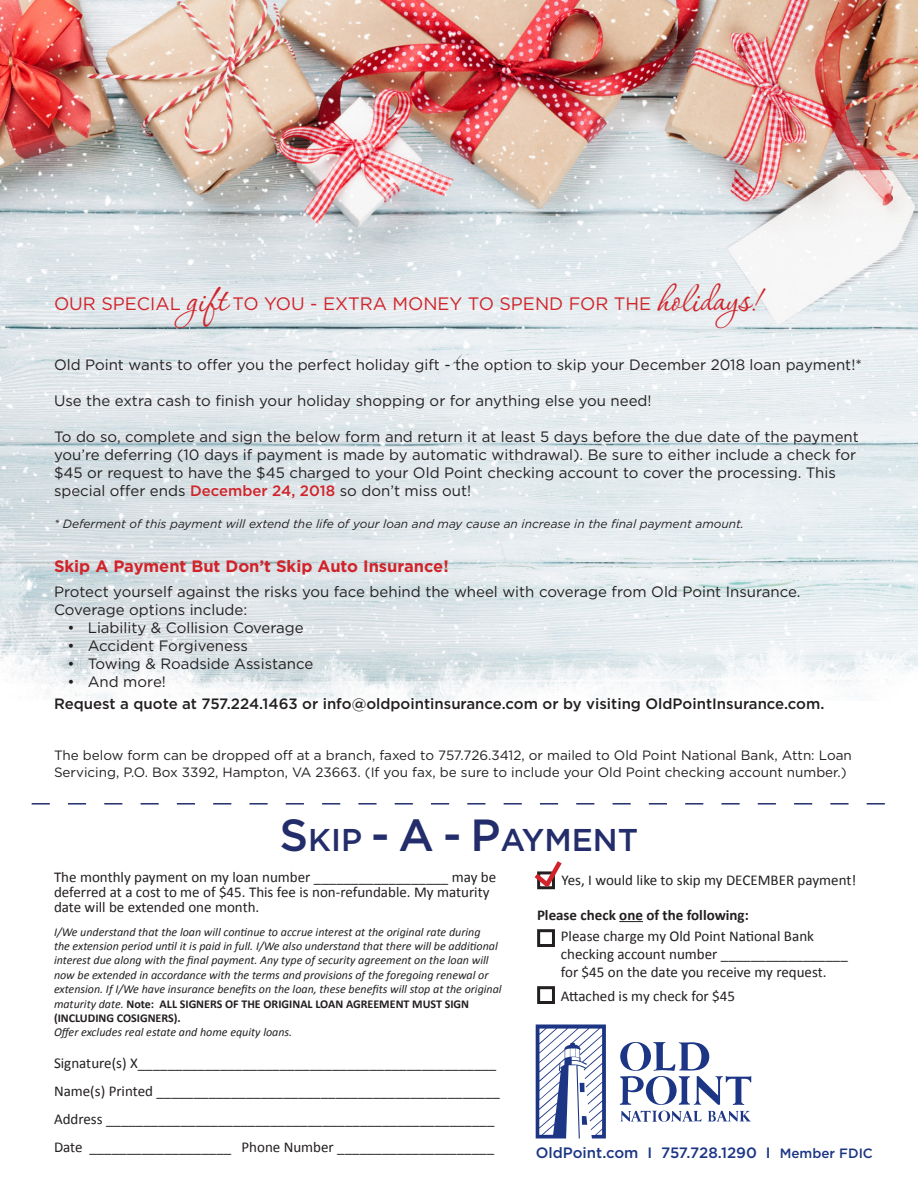
<style>
.page{position:relative;width:918px;height:1188px;background:#fff}
.page>*{position:absolute;margin:0;border:0;box-sizing:border-box;transform-origin:0 0}
.t1{font:45px "P22 Corinthia";color:#d1232a}
.t2{font:500 31.5px "Gotham";color:#232d6b}
.t3{font:18px "Gotham";color:#d1232a}
.t4{font:700 16.5px "Gotham";color:#d1232a}
.t5{font:15px/18px "Gotham";color:#231f20}
.t6{font:15px/15px "Calibri";color:#231f20}
.t7{font:500 15px "Gotham";color:#231f20}
.t8{font:500 15px "Gotham";color:#1c3685}
.t9{font:700 15px "Calibri";color:#231f20}
.t10{font:13.5px/16.2px "Gotham";color:#231f20}
.t11{font:italic 12px/14.4px "Calibri";color:#231f20}
.t12{font:italic 12px "Gotham";color:#231f20}
.s1{font-weight:500;color:#d1232a}
.s2{font-size:45px}
.s3{font-weight:700;font-style:normal}
.s4{font-size:13.5px}
</style>
<div class="page">
<img style="left:0;top:0;width:918px;height:700px">
<svg style="left:32px;top:803px;width:853px;height:2px"></svg>
<div style="left:537px;top:929px;width:18px;height:18px;border:3px solid #231f20"></div>
<div style="left:537px;top:986px;width:18px;height:18px;border:3px solid #231f20"></div>
<svg style="left:619px;top:921px;width:24px;height:1px"></svg>
<svg style="left:536px;top:1024px;width:70px;height:115px"></svg>
<svg style="left:620px;top:1042px;width:131px;height:63px"></svg>
<svg style="left:708px;top:1111px;width:43px;height:10px"></svg>
<svg style="left:620px;top:1111px;width:82px;height:11px"></svg>
<svg style="left:534px;top:861px;width:28px;height:29px"></svg>
<p class="t1" style="left:657px;top:277px;width:106px">holidays!</p>
<p class="t1" style="left:186px;top:277px;width:43px">gift</p>
<p class="t3" style="left:233px;top:292px;width:420px">TO YOU - EXTRA MONEY TO SPEND FOR THE</p>
<p class="t3" style="left:54px;top:292px;width:128px">OUR SPECIAL</p>
<p class="t5" style="left:54px;top:355px;width:809px">Old Point wants to offer you the perfect holiday gift - the option to skip your December 2018 loan payment!*</p>
<p class="t5" style="left:54px;top:391px;width:599px">Use the extra cash to finish your holiday shopping or for anything else you need!</p>
<p class="t5" style="left:54px;top:427px;width:806px">To do so, complete and sign the below form and return it at least 5 days before the due date of the payment you’re deferring (10 days if payment is made by automatic withdrawal). Be sure to either include a check for $45 or request to have the $45 charged to your Old Point checking account to cover the processing. This special offer ends <span class="s1">December 24, 2018</span> so don’t miss out!</p>
<p class="t12" style="left:54px;top:516px;width:692px">* Deferment of this payment will extend the life of your loan and may cause an increase in the final payment amount.</p>
<p class="t4" style="left:54px;top:556px;width:396px">Skip A Payment But Don’t Skip Auto Insurance!</p>
<p class="t5" style="left:54px;top:583px;width:748px">Protect yourself against the risks you face behind the wheel with coverage from Old Point Insurance.<br>Coverage options include:</p>
<p class="t5" style="left:68px;top:619px;width:238px">• Liability &amp; Collision Coverage</p>
<p class="t5" style="left:68px;top:637px;width:182px">• Accident Forgiveness</p>
<p class="t5" style="left:68px;top:655px;width:247px">• Towing &amp; Roadside Assistance</p>
<p class="t5" style="left:68px;top:673px;width:100px">• And more!</p>
<p class="t7" style="left:54px;top:693px;width:772px">Request a quote at 757.224.1463 or info@oldpointinsurance.com or by visiting OldPointInsurance.com.</p>
<p class="t10" style="left:54px;top:747px;width:799px">The below form can be dropped off at a branch, faxed to 757.726.3412, or mailed to Old Point National Bank, Attn: Loan<br>Servicing, P.O. Box 3392, Hampton, VA 23663. (If you fax, be sure to include your Old Point checking account number.)</p>
<p class="t2" style="left:279px;top:819px;width:360px"><span class="s2">S</span>KIP <span class="s2">- A - P</span>AYMENT</p>
<p class="t6" style="left:54px;top:869px;width:444px">The monthly payment on my loan number __________________ may be deferred at a cost to me of $45. This fee is non-refundable. My maturity date will be extended one month.</p>
<p class="t11" style="left:54px;top:924px;width:449px">I/We understand that the loan will continue to accrue interest at the original rate during<br>the extension period until it is paid in full. I/We also understand that there will be additional interest due along with the final payment. Any type of security agreement on the loan will now be extended in accordance with the terms and provisions of the foregoing renewal or extension. If I/We have insurance benefits on the loan, these benefits will stop at the original maturity date. <span class="s3">Note: ALL SIGNERS OF THE ORIGINAL LOAN AGREEMENT MUST SIGN (INCLUDING COSIGNERS).</span></p>
<p class="t11" style="left:54px;top:1025px;width:240px">Offer excludes real estate and home equity loans.</p>
<p class="t6" style="left:54px;top:1056px;width:444px">Signature(s) X________________________________________________</p>
<p class="t6" style="left:54px;top:1084px;width:448px">Name(s) Printed ______________________________________________</p>
<p class="t6" style="left:54px;top:1111px;width:442px">Address ____________________________________________________</p>
<p class="t6" style="left:54px;top:1139px;width:442px">Date ___________________ Phone Number _____________________</p>
<p class="t6" style="left:562px;top:873px;width:296px">Yes, I would like to skip my DECEMBER payment!</p>
<p class="t9" style="left:537px;top:905px;width:213px">Please check one of the following:</p>
<p class="t6" style="left:561px;top:928px;width:255px">Please charge my Old Point National Bank</p>
<p class="t6" style="left:561px;top:946px;width:289px">checking account number _________________</p>
<p class="t6" style="left:561px;top:964px;width:267px">for $45 on the date you receive my request.</p>
<p class="t6" style="left:561px;top:988px;width:176px">Attached is my check for $45</p>
<p class="t8" style="left:536px;top:1143px;width:339px">OldPoint.com I 757.728.1290 I <span class="s4">Member FDIC</span></p>
</div>
